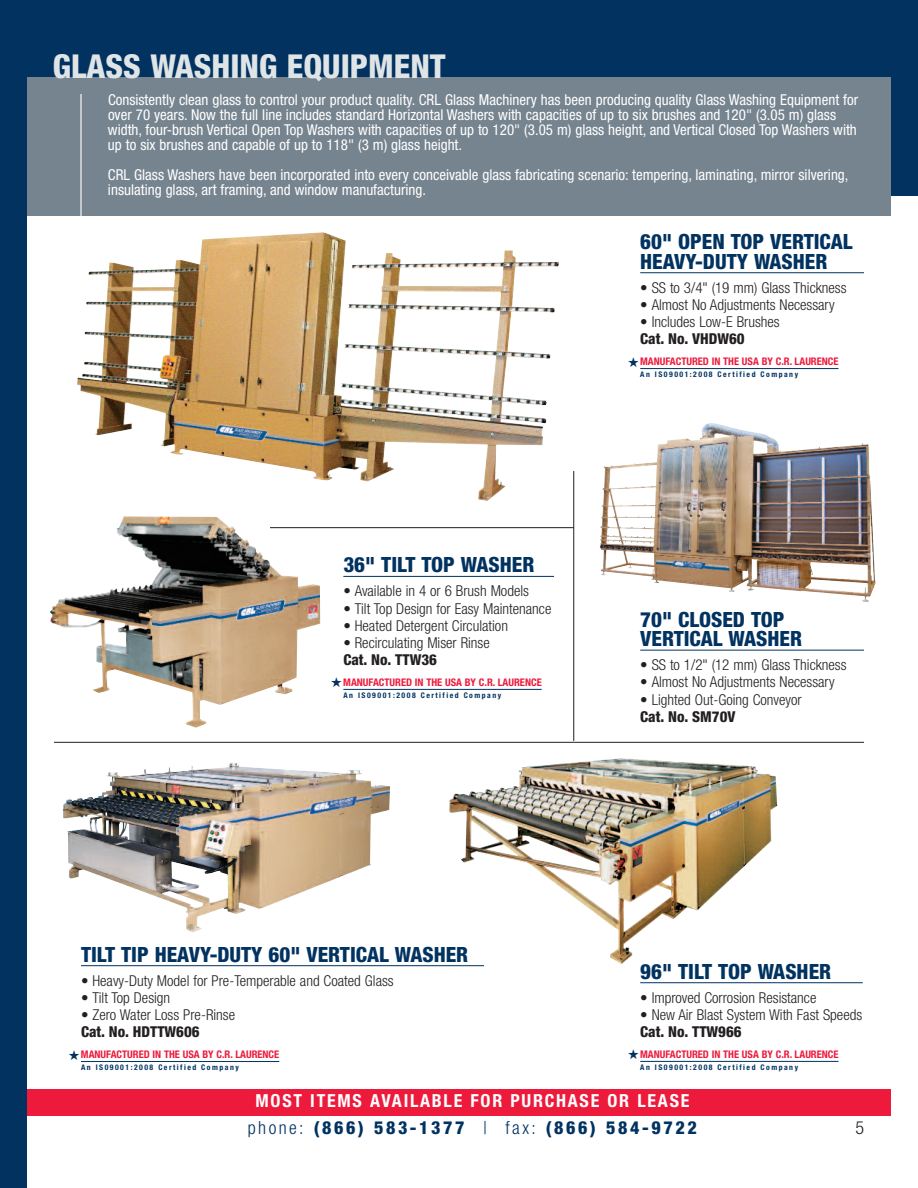
<style>
.page{position:relative;width:918px;height:1188px;background:#fff}
.page>*{position:absolute;margin:0;border:0;box-sizing:border-box;transform-origin:0 0}
.t1{font:800 condensed 33px "Helvetica Neue";color:#dfe4e7}
.t2{font:800 condensed 21px/19.5px "Helvetica Neue";color:#013260}
.t3{font:800 condensed 18px "Helvetica Neue";letter-spacing:.145em;color:#013260}
.t4{font:700 condensed 18px "Helvetica Neue";letter-spacing:.095em;color:#fff}
.t5{font:300 condensed 18px "Helvetica Neue";color:#231f20}
.t6{font:condensed 15px/15px "Helvetica Neue";color:#fff}
.t7{font:300 condensed 15px "Helvetica Neue";color:#231f20}
.t8{font:800 condensed 15px "Helvetica Neue";color:#231f20}
.t9{font:700 condensed 10.5px "Helvetica Neue";color:#ed1a3c}
.t10{font:700 condensed 7.8px "Helvetica Neue";letter-spacing:.19em;color:#013260}
.s1{font-weight:300}
</style>
<div class="page">
<div style="left:0;top:0;width:918px;height:196px;background:#013260"></div>
<div style="left:2px;top:78px;width:889px;height:138px;background:#76848f"></div>
<hr style="left:80px;top:94px;width:2px;height:184px;background:#fff">
<div style="left:0;top:0;width:27px;height:1188px;background:#013260"></div>
<div style="left:27px;top:1089px;width:864px;height:27px;background:#ed1a3c"></div>
<hr style="left:573px;top:471px;width:1px;height:270px;background:#231f20">
<img style="left:449px;top:758px;width:328px;height:206px">
<img style="left:77px;top:232px;width:482px;height:269px">
<hr style="left:270px;top:527px;width:304px;height:1px;background:#231f20">
<hr style="left:54px;top:742px;width:810px;height:1px;background:#231f20">
<img style="left:600px;top:423px;width:276px;height:179px">
<hr style="left:640px;top:272px;width:224px;height:1px;background:#013260">
<hr style="left:640px;top:368px;width:199px;height:1px;background:#013260">
<hr style="left:343px;top:576px;width:211px;height:1px;background:#013260">
<hr style="left:343px;top:689px;width:199px;height:1px;background:#013260">
<hr style="left:640px;top:650px;width:224px;height:1px;background:#013260">
<hr style="left:81px;top:965px;width:403px;height:1px;background:#013260">
<hr style="left:81px;top:1061px;width:198px;height:1px;background:#013260">
<hr style="left:640px;top:982px;width:223px;height:1px;background:#013260">
<hr style="left:640px;top:1061px;width:199px;height:1px;background:#013260">
<img style="left:50px;top:516px;width:270px;height:212px">
<img style="left:63px;top:763px;width:327px;height:170px">
<h1 class="t1" style="left:53px;top:54px;width:394px">GLASS WASHING EQUIPMENT</h1>
<p class="t6" style="left:108px;top:93px;width:752px">Consistently clean glass to control your product quality. CRL Glass Machinery has been producing quality Glass Washing Equipment for over 70 years. Now the full line includes standard Horizontal Washers with capacities of up to six brushes and 120" (3.05 m) glass width, four-brush Vertical Open Top Washers with capacities of up to 120" (3.05 m) glass height, and Vertical Closed Top Washers with up to six brushes and capable of up to 118" (3 m) glass height.</p>
<p class="t6" style="left:108px;top:168px;width:742px">CRL Glass Washers have been incorporated into every conceivable glass fabricating scenario: tempering, laminating, mirror silvering, insulating glass, art framing, and window manufacturing.</p>
<h2 class="t2" style="left:343px;top:557px;width:193px">36" TILT TOP WASHER</h2>
<p class="t7" style="left:343px;top:586px;width:187px">• Available in 4 or 6 Brush Models</p>
<p class="t7" style="left:343px;top:603px;width:210px">• Tilt Top Design for Easy Maintenance</p>
<p class="t7" style="left:343px;top:620px;width:166px">• Heated Detergent Circulation</p>
<p class="t7" style="left:343px;top:637px;width:148px">• Recirculating Miser Rinse</p>
<p class="t8" style="left:343px;top:654px;width:95px">Cat. No. TTW36</p>
<p class="t9" style="left:343px;top:678px;width:200px">MANUFACTURED IN THE USA BY C.R. LAURENCE</p>
<p class="t10" style="left:343px;top:693px;width:159px">An IS09001:2008 Certified Company</p>
<h2 class="t2" style="left:640px;top:234px;width:214px">60" OPEN TOP VERTICAL<br>HEAVY-DUTY WASHER</h2>
<p class="t7" style="left:640px;top:282px;width:208px">• SS to 3/4" (19 mm) Glass Thickness</p>
<p class="t7" style="left:640px;top:299px;width:196px">• Almost No Adjustments Necessary</p>
<p class="t7" style="left:640px;top:316px;width:141px">• Includes Low-E Brushes</p>
<p class="t8" style="left:640px;top:334px;width:106px">Cat. No. VHDW60</p>
<p class="t9" style="left:640px;top:358px;width:200px">MANUFACTURED IN THE USA BY C.R. LAURENCE</p>
<p class="t10" style="left:640px;top:372px;width:159px">An IS09001:2008 Certified Company</p>
<h2 class="t2" style="left:640px;top:611px;width:163px">70" CLOSED TOP<br>VERTICAL WASHER</h2>
<p class="t7" style="left:640px;top:660px;width:208px">• SS to 1/2" (12 mm) Glass Thickness</p>
<p class="t7" style="left:640px;top:677px;width:196px">• Almost No Adjustments Necessary</p>
<p class="t7" style="left:640px;top:694px;width:163px">• Lighted Out-Going Conveyor</p>
<p class="t8" style="left:640px;top:711px;width:97px">Cat. No. SM70V</p>
<h2 class="t2" style="left:81px;top:946px;width:389px">TILT TIP HEAVY-DUTY 60" VERTICAL WASHER</h2>
<p class="t7" style="left:81px;top:975px;width:314px">• Heavy-Duty Model for Pre-Temperable and Coated Glass</p>
<p class="t7" style="left:81px;top:992px;width:91px">• Tilt Top Design</p>
<p class="t7" style="left:81px;top:1009px;width:156px">• Zero Water Loss Pre-Rinse</p>
<p class="t8" style="left:81px;top:1027px;width:120px">Cat. No. HDTTW606</p>
<p class="t9" style="left:81px;top:1051px;width:200px">MANUFACTURED IN THE USA BY C.R. LAURENCE</p>
<p class="t10" style="left:81px;top:1065px;width:159px">An IS09001:2008 Certified Company</p>
<h2 class="t2" style="left:640px;top:963px;width:193px">96" TILT TOP WASHER</h2>
<p class="t7" style="left:640px;top:992px;width:178px">• Improved Corrosion Resistance</p>
<p class="t7" style="left:640px;top:1009px;width:223px">• New Air Blast System With Fast Speeds</p>
<p class="t8" style="left:640px;top:1026px;width:103px">Cat. No. TTW966</p>
<p class="t9" style="left:640px;top:1050px;width:200px">MANUFACTURED IN THE USA BY C.R. LAURENCE</p>
<p class="t10" style="left:640px;top:1065px;width:159px">An IS09001:2008 Certified Company</p>
<p class="t4" style="left:256px;top:1094px;width:435px">MOST ITEMS AVAILABLE FOR PURCHASE OR LEASE</p>
<p class="t3" style="left:248px;top:1121px;width:450px"><span class="s1">phone:</span> (866) 583-1377 <span class="s1">| fax:</span> (866) 584-9722</p>
<p class="t5" style="left:855px;top:1121px;width:10px">5</p>
</div>
